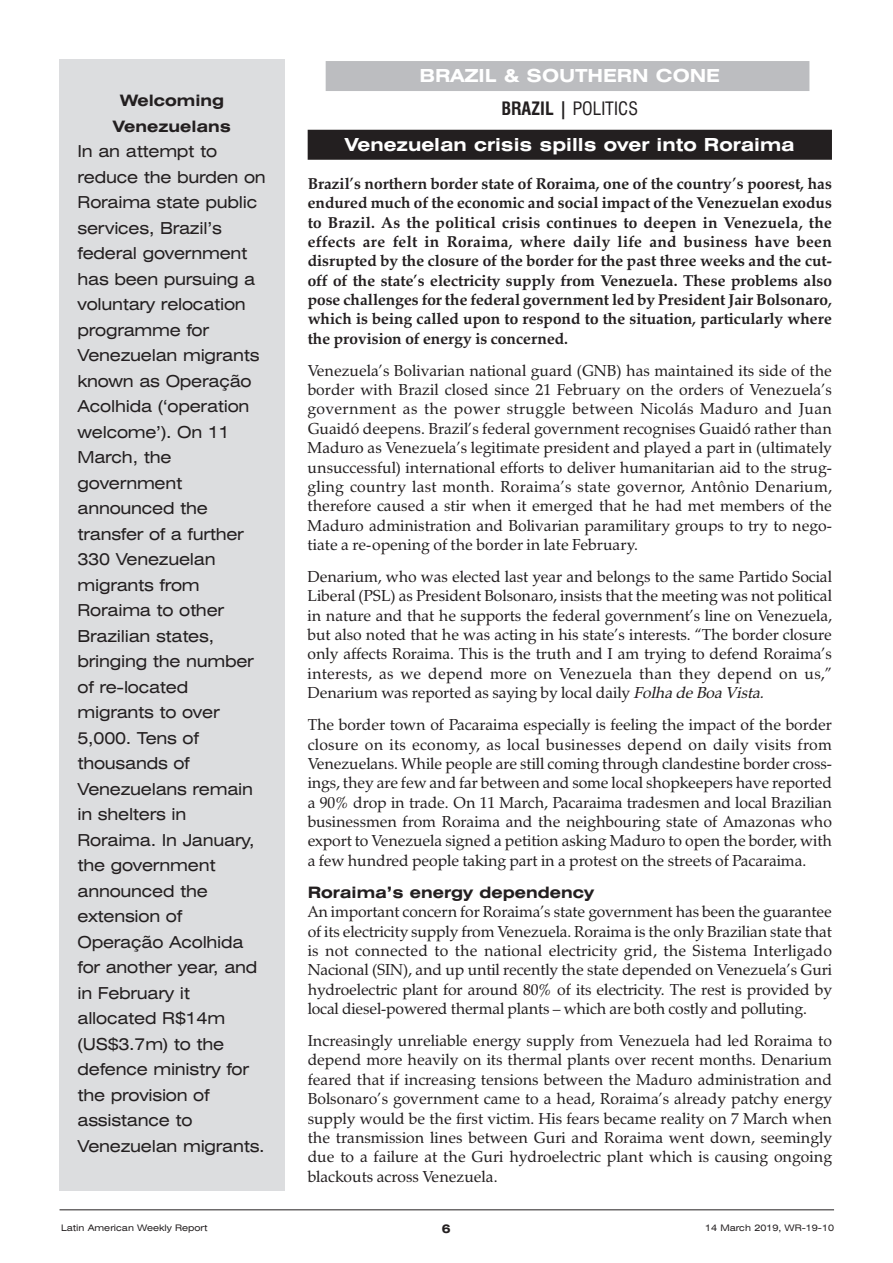
<style>
.page{position:relative;width:893px;height:1263px;background:#fff}
.page>*{position:absolute;margin:0;border:0;box-sizing:border-box;transform-origin:0 0}
.t1{font:700 expanded 18px/32.8px "Swiss 721 BT";color:#fff;text-align:center}
.t2{font:expanded 16.5px/25.5px "Swiss 721 BT";letter-spacing:-.015em;color:#231f20}
.t3{font:15.75px/19.4px "Zapf Calligraphic 801 BT";letter-spacing:-.005em;color:#231f20;text-align:justify}
.t4{font:700 15.75px/19.4px "Zapf Calligraphic 801 BT";color:#231f20;text-align:justify}
.t5{font:700 expanded 15.75px/25.5px "Swiss 721 BT";color:#231f20;text-align:center}
.t6{font:700 expanded 12px "Swiss 721 BT";color:#231f20}
.t7{font:expanded 9px "Swiss 721 BT";color:#231f20}
.s1{font-stretch:condensed;color:#231f20}
.s2{font-weight:400;font-stretch:condensed;color:#231f20}
.s3{font-style:italic}
</style>
<div class="page">
<div style="left:326px;top:61px;width:483px;height:30px;background:#bcbdc0"></div>
<div style="left:308px;top:130px;width:524px;height:30px;background:#231f20"></div>
<div style="left:60px;top:60px;width:225px;height:1131px;background:#dcdddf"></div>
<hr style="left:60px;top:1209px;width:774px;height:1px;background:#231f20">
<p class="t5" style="left:113px;top:88px;width:119px">Welcoming<br>Venezuelans</p>
<p class="t2" style="left:78px;top:139px;width:190px">In an attempt to reduce the burden on<br>Roraima state public services, Brazil’s federal government has been pursuing a voluntary relocation programme for<br>Venezuelan migrants known as Operação<br>Acolhida (‘operation welcome’). On 11<br>March, the government announced the transfer of a further<br>330 Venezuelan migrants from<br>Roraima to other<br>Brazilian states, bringing the number of re-located migrants to over<br>5,000. Tens of thousands of<br>Venezuelans remain in shelters in<br>Roraima. In January, the government announced the extension of<br>Operação Acolhida for another year, and in February it allocated R$14m (US$3.7m) to the defence ministry for the provision of assistance to<br>Venezuelan migrants.</p>
<p class="t7" style="left:61px;top:1223px;width:148px">Latin American Weekly Report</p>
<p class="t1" style="left:420px;top:59px;width:302px">BRAZIL &amp; SOUTHERN CONE<br><span class="s1">BRAZIL |</span> <span class="s2">POLITICS</span></p>
<p class="t1" style="left:345px;top:128px;width:451px">Venezuelan crisis spills over into Roraima</p>
<p class="t4" style="left:308px;top:174px;width:526px">Brazil’s northern border state of Roraima, one of the country’s poorest, has endured much of the economic and social impact of the Venezuelan exodus to Brazil. As the political crisis continues to deepen in Venezuela, the effects are felt in Roraima, where daily life and business have been disrupted by the closure of the border for the past three weeks and the cut&shy;off of the state’s electricity supply from Venezuela. These problems also pose challenges for the federal government led by President Jair Bolsonaro, which is being called upon to respond to the situation, particularly where the provision of energy is concerned.</p>
<p class="t3" style="left:308px;top:361px;width:526px">Venezuela’s Bolivarian national guard (GNB) has maintained its side of the border with Brazil closed since 21 February on the orders of Venezuela’s government as the power struggle between Nicolás Maduro and Juan Guaidó deepens. Brazil’s federal government recognises Guaidó rather than Maduro as Venezuela’s legitimate president and played a part in (ultimately unsuccessful) international efforts to deliver humanitarian aid to the strug&shy;gling country last month. Roraima’s state governor, Antônio Denarium, therefore caused a stir when it emerged that he had met members of the Maduro administration and Bolivarian paramilitary groups to try to nego&shy;tiate a re-opening of the border in late February.</p>
<p class="t3" style="left:308px;top:567px;width:526px">Denarium, who was elected last year and belongs to the same Partido Social Liberal (PSL) as President Bolsonaro, insists that the meeting was not political in nature and that he supports the federal government’s line on Venezuela, but also noted that he was acting in his state’s interests. “The border closure only affects Roraima. This is the truth and I am trying to defend Roraima’s interests, as we depend more on Venezuela than they depend on us,” Denarium was reported as saying by local daily <span class="s3">FolhadeBoaVista.</span></p>
<p class="t3" style="left:308px;top:715px;width:526px">The border town of Pacaraima especially is feeling the impact of the border closure on its economy, as local businesses depend on daily visits from Venezuelans. While people are still coming through clandestine border cross&shy;ings, they are few and far between and some local shopkeepers have reported a 90% drop in trade. On 11 March, Pacaraima tradesmen and local Brazilian businessmen from Roraima and the neighbouring state of Amazonas who export to Venezuela signed a petition asking Maduro to open the border, with a few hundred people taking part in a protest on the streets of Pacaraima.</p>
<p class="t5" style="left:308px;top:880px;width:288px">Roraima’s energy dependency</p>
<p class="t3" style="left:308px;top:902px;width:526px">An important concern for Roraima’s state government has been the guarantee of its electricity supply from Venezuela. Roraima is the only Brazilian state that is not connected to the national electricity grid, the Sistema Interligado Nacional (SIN), and up until recently the state depended on Venezuela’s Guri hydroelectric plant for around 80% of its electricity. The rest is provided by local diesel-powered thermal plants – which are both costly and polluting.</p>
<p class="t3" style="left:308px;top:1031px;width:526px">Increasingly unreliable energy supply from Venezuela had led Roraima to depend more heavily on its thermal plants over recent months. Denarium feared that if increasing tensions between the Maduro administration and Bolsonaro’s government came to a head, Roraima’s already patchy energy supply would be the first victim. His fears became reality on 7 March when the transmission lines between Guri and Roraima went down, seemingly due to a failure at the Guri hydroelectric plant which is causing ongoing blackouts across Venezuela.</p>
<p class="t6" style="left:442px;top:1221px;width:10px">6</p>
<p class="t7" style="left:705px;top:1223px;width:131px">14 March 2019, WR-19-10</p>
</div>
